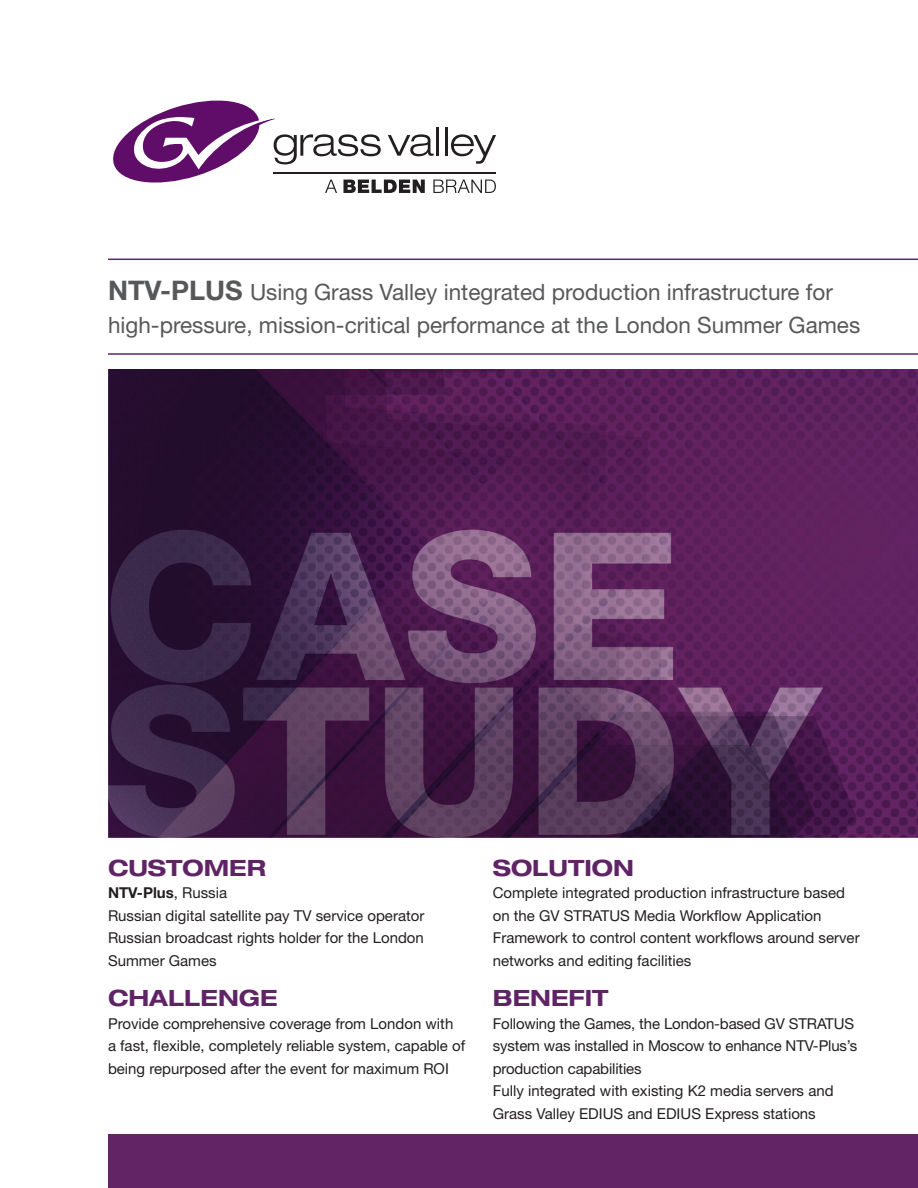
<style>
.page{position:relative;width:918px;height:1188px;background:#fff}
.page>*{position:absolute;margin:0;border:0;box-sizing:border-box;transform-origin:0 0}
._2014_Collaterals_Co{font:22.5px/33px "Helvetica Neue";color:#57585a}
._2014_CS_Cover_Chall{font:700 expanded 22.5px "Helvetica Neue";color:#5f2366}
._2014_CS_Cover_Copy{font:15px/22.5px "Helvetica Neue";color:#231f20}
._2014_CS_Cover_Copy-2{font:700 15px "Helvetica Neue";color:#231f20}
.s1{font-weight:700;font-size:27px}
.s2{font-weight:400}
</style>
<div class="page">
<svg style="left:113px;top:100px;width:383px;height:93px"></svg>
<div style="left:108px;top:1134px;width:810px;height:54px;background:#622465"></div>
<hr style="left:108px;top:353px;width:810px;height:2px;background:#622465">
<hr style="left:108px;top:259px;width:810px;height:1px;background:#622465">
<img style="left:108px;top:369px;width:810px;height:469px">
<p class="_2014_Collaterals_Co" style="left:108px;top:275px;width:754px"><span class="s1">NTV-PLUS</span> Using Grass Valley integrated production infrastructure for high-pressure, mission-critical performance at the London Summer Games</p>
<p class="_2014_CS_Cover_Chall" style="left:108px;top:854px;width:159px">CUSTOMER</p>
<p class="_2014_CS_Cover_Copy-2" style="left:108px;top:884px;width:121px">NTV-Plus<span class="s2">, Russia</span></p>
<p class="_2014_CS_Cover_Copy" style="left:108px;top:904px;width:318px">Russian digital satellite pay TV service operator</p>
<p class="_2014_CS_Cover_Copy" style="left:108px;top:926px;width:317px">Russian broadcast rights holder for the London<br>Summer Games</p>
<p class="_2014_CS_Cover_Chall" style="left:108px;top:984px;width:171px">CHALLENGE</p>
<p class="_2014_CS_Cover_Copy" style="left:108px;top:1012px;width:359px">Provide comprehensive coverage from London with<br>a fast, flexible, completely reliable system, capable of being repurposed after the event for maximum ROI</p>
<p class="_2014_CS_Cover_Chall" style="left:493px;top:854px;width:143px">SOLUTION</p>
<p class="_2014_CS_Cover_Copy" style="left:493px;top:881px;width:368px">Complete integrated production infrastructure based on the GV STRATUS Media Workflow Application Framework to control content workflows around server networks and editing facilities</p>
<p class="_2014_CS_Cover_Chall" style="left:493px;top:984px;width:117px">BENEFIT</p>
<p class="_2014_CS_Cover_Copy" style="left:493px;top:1012px;width:366px">Following the Games, the London-based GV STRATUS system was installed in Moscow to enhance NTV-Plus’s production capabilities</p>
<p class="_2014_CS_Cover_Copy" style="left:493px;top:1079px;width:342px">Fully integrated with existing K2 media servers and<br>Grass Valley EDIUS and EDIUS Express stations</p>
</div>
